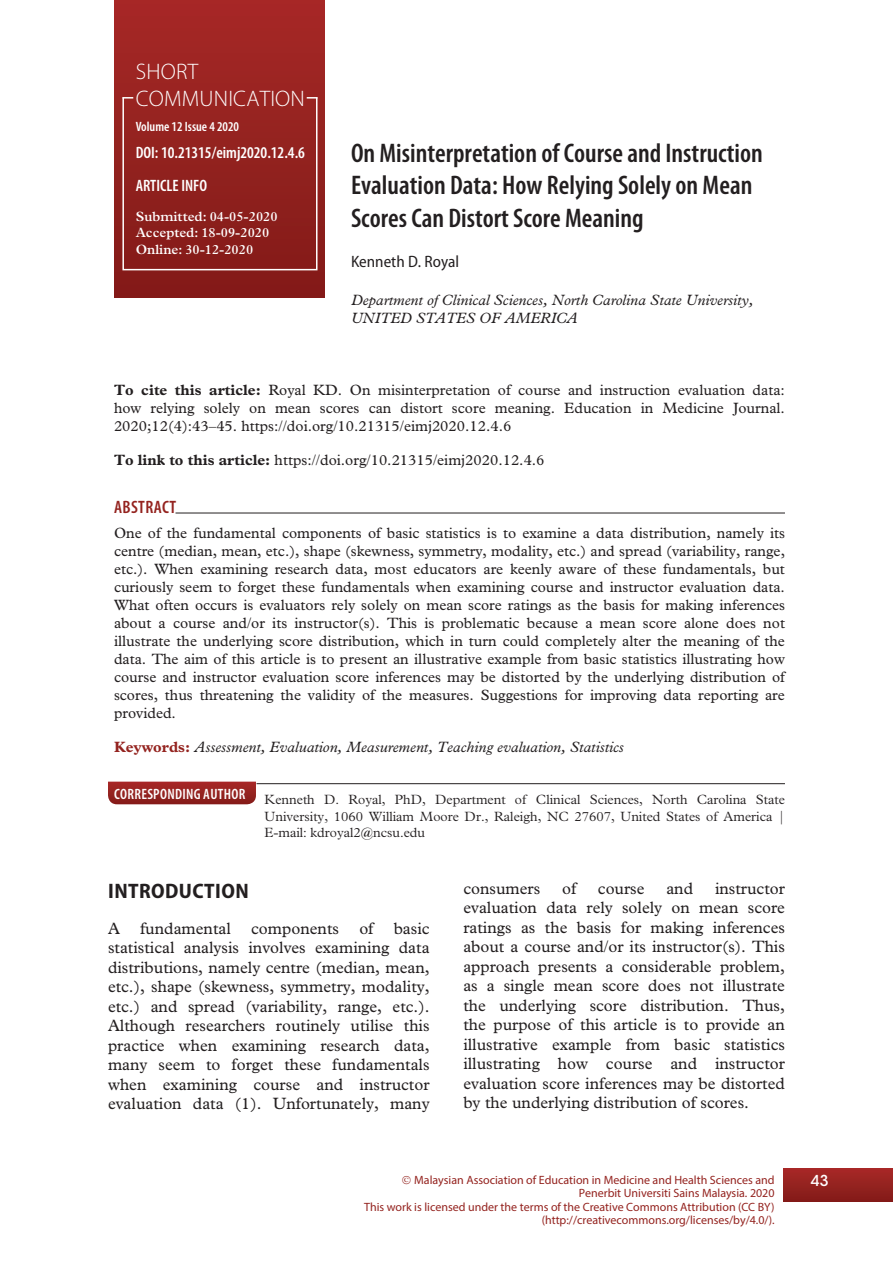
<style>
.page{position:relative;width:893px;height:1263px;background:#fff}
.page>*{position:absolute;margin:0;border:0;box-sizing:border-box;transform-origin:0 0}
.t1{font:600 condensed 27px/32.4px "Myriad Pro";color:#231f20}
.t2{font:300 22.5px/27px "Myriad Pro";letter-spacing:.01em;color:#fff}
.t3{font:700 semi-condensed 21px "Myriad Pro";letter-spacing:.02em;color:#231f20}
.t4{font:600 condensed 18px "Myriad Pro";letter-spacing:.02em;color:#94231f}
.t5{font:16.5px/19.5px "Plantin Std";color:#231f20;text-align:justify}
.t6{font:600 condensed 16.5px/33.3px "Myriad Pro";color:#fff}
.t7{font:semi-condensed 16.5px "Myriad Pro";color:#231f20}
.t8{font:15px/18px "Plantin Std";color:#231f20;text-align:justify}
.t9{font:italic 15px/18px "Plantin Std";color:#231f20}
.t10{font:600 condensed 15px "Myriad Pro";letter-spacing:.02em;color:#fff}
.t11{font:500 15px "ITC Avant Garde Std";color:#fff}
.t12{font:300 13.5px/16.2px "Plantin Std";color:#231f20;text-align:justify}
.t13{font:600 13.5px/16.2px "Plantin Std";color:#fff}
.t14{font:600 condensed 13.5px "Myriad Pro";color:#fff}
.t15{font:12px/13.5px "Myriad Pro";color:#94231f;text-align:right}
.s1{font-weight:700}
.s2{font-weight:700;font-style:normal;color:#94231f}
</style>
<div class="page">
<div style="left:115px;top:0;width:209px;height:297px;background:linear-gradient(to bottom,#a62826,#841e1b)"></div>
<svg style="left:784px;top:1168px;width:109px;height:33px;background:#95211f"></svg>
<div style="left:122px;top:97px;width:195px;height:173px;border:2px solid #fff"></div>
<svg style="left:307px;top:97px;width:10px;height:2px"></svg>
<svg style="left:122px;top:97px;width:11px;height:2px"></svg>
<hr style="left:176px;top:513px;width:609px;height:1px;background:#231f20">
<hr style="left:256px;top:783px;width:529px;height:1px;background:#231f20">
<svg style="left:108px;top:782px;width:148px;height:22px;background:#962321"></svg>
<h2 class="t2" style="left:136px;top:58px;width:171px">SHORT<br>COMMUNICATION</h2>
<p class="t14" style="left:136px;top:118px;width:105px">Volume 12 Issue 4 2020</p>
<p class="t6" style="left:136px;top:136px;width:171px">DOI: 10.21315/eimj2020.12.4.6<br>ARTICLE INFO</p>
<p class="t13" style="left:136px;top:208px;width:143px">Submitted: 04-05-2020<br>Accepted: 18-09-2020<br>Online: 30-12-2020</p>
<h1 class="t1" style="left:351px;top:136px;width:413px">On Misinterpretation of Course and Instruction<br>Evaluation Data: How Relying Solely on Mean<br>Scores Can Distort Score Meaning</h1>
<p class="t7" style="left:351px;top:251px;width:110px">Kenneth D. Royal</p>
<p class="t9" style="left:351px;top:291px;width:404px">Department of Clinical Sciences, North Carolina State University,<br>UNITED STATES OF AMERICA</p>
<p class="t8" style="left:114px;top:381px;width:672px"><span class="s1">To cite this article:</span> Royal KD. On misinterpretation of course and instruction evaluation data: how relying solely on mean scores can distort score meaning. Education in Medicine Journal.<br>2020;12(4):43–45. https://doi.org/10.21315/eimj2020.12.4.6</p>
<p class="t8" style="left:114px;top:451px;width:432px"><span class="s1">To link to this article:</span> https://doi.org/10.21315/eimj2020.12.4.6</p>
<p class="t4" style="left:114px;top:496px;width:64px">ABSTRACT</p>
<p class="t8" style="left:114px;top:524px;width:672px">One of the fundamental components of basic statistics is to examine a data distribution, namely its centre (median, mean, etc.), shape (skewness, symmetry, modality, etc.) and spread (variability, range, etc.). When examining research data, most educators are keenly aware of these fundamentals, but curiously seem to forget these fundamentals when examining course and instructor evaluation data.<br>What often occurs is evaluators rely solely on mean score ratings as the basis for making inferences about a course and/or its instructor(s). This is problematic because a mean score alone does not illustrate the underlying score distribution, which in turn could completely alter the meaning of the data. The aim of this article is to present an illustrative example from basic statistics illustrating how course and instructor evaluation score inferences may be distorted by the underlying distribution of scores, thus threatening the validity of the measures. Suggestions for improving data reporting are provided.</p>
<p class="t9" style="left:114px;top:738px;width:511px"><span class="s2">Keywords:</span> Assessment, Evaluation, Measurement, Teaching evaluation, Statistics</p>
<p class="t10" style="left:114px;top:784px;width:14px">Corres</p>
<p class="t10" style="left:153px;top:784px;width:15px">pondin</p>
<p class="t10" style="left:194px;top:784px;width:32px">g author</p>
<p class="t12" style="left:265px;top:792px;width:522px">Kenneth D. Royal, PhD, Department of Clinical Sciences, North Carolina State University, 1060 William Moore Dr., Raleigh, NC 27607, United States of America | E-mail: kdroyal2@ncsu.edu</p>
<h3 class="t3" style="left:108px;top:877px;width:142px">INTRODUCTION</h3>
<p class="t5" style="left:108px;top:918px;width:323px">A fundamental components of basic statistical analysis involves examining data distributions, namely centre (median, mean, etc.), shape (skewness, symmetry, modality, etc.) and spread (variability, range, etc.).<br>Although researchers routinely utilise this practice when examining research data, many seem to forget these fundamentals when examining course and instructor evaluation data (1). Unfortunately, many</p>
<p class="t5" style="left:463px;top:878px;width:78px">consumers</p>
<p class="t5" style="left:562px;top:878px;width:16px">of</p>
<p class="t5" style="left:598px;top:878px;width:48px">course</p>
<p class="t5" style="left:666px;top:878px;width:28px">and</p>
<p class="t5" style="left:463px;top:878px;width:323px;text-indent:252px">instructor evaluation data rely solely on mean score ratings as the basis for making inferences about a course and/or its instructor(s). This approach presents a considerable problem, as a single mean score does not illustrate the underlying score distribution. Thus, the purpose of this article is to provide an illustrative example from basic statistics illustrating how course and instructor evaluation score inferences may be distorted by the underlying distribution of scores.</p>
<p class="t15" style="left:414px;top:1173px;width:362px">Malaysian Association of Education in Medicine and Health Sciences and</p>
<p class="t11" style="left:811px;top:1171px;width:19px">43</p>
<p class="t15" style="left:364px;top:1186px;width:412px">Penerbit Universiti Sains Malaysia. 2020<br>This work is licensed under the terms of the Creative Commons Attribution (CC BY) (http://creativecommons.org/licenses/by/4.0/).</p>
</div>
